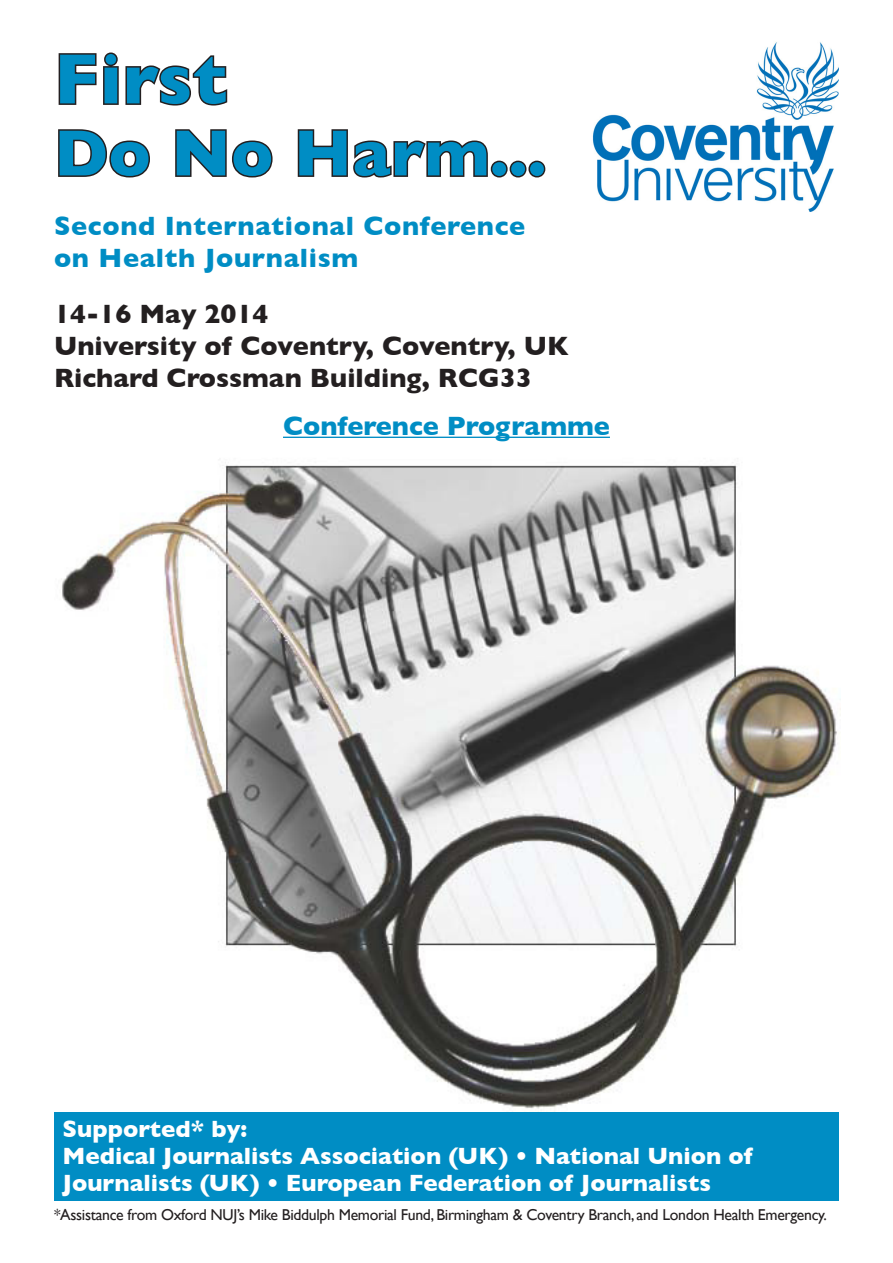
<style>
.page{position:relative;width:893px;height:1263px;background:#fff}
.page>*{position:absolute;margin:0;border:0;box-sizing:border-box;transform-origin:0 0}
.t1{font:700 72px "Gill Sans";letter-spacing:.015em;color:#008dc4}
.t2{font:700 66px "Gill Sans";letter-spacing:.005em;color:#008dc4}
.t3{font:700 27px "Gill Sans";color:#231f20}
.t4{font:700 27px/32.4px "Gill Sans";letter-spacing:.025em;color:#008dc4}
.t5{font:700 27px "Gill Sans";color:#008dc4}
.t6{font:700 24px/27px "Gill Sans";color:#fff}
.t7{font:15.75px "Gill Sans";letter-spacing:-.02em;color:#231f20}
</style>
<div class="page">
<img style="left:592px;top:42px;width:247px;height:170px">
<img style="left:61px;top:436px;width:776px;height:675px">
<svg style="left:58px;top:52px;width:170px;height:54px"></svg>
<svg style="left:58px;top:129px;width:92px;height:49px"></svg>
<svg style="left:175px;top:129px;width:98px;height:49px"></svg>
<svg style="left:297px;top:129px;width:249px;height:49px"></svg>
<div style="left:54px;top:1112px;width:785px;height:89px;background:#008dc4"></div>
<hr style="left:283px;top:437px;width:327px;height:1px;background:#008dc4">
<p class="t1" style="left:54px;top:37px;width:175px">First</p>
<p class="t2" style="left:54px;top:114px;width:494px">Do No Harm...</p>
<p class="t4" style="left:54px;top:210px;width:473px">Second International Conference on Health Journalism</p>
<p class="t3" style="left:54px;top:298px;width:216px">14-16 May 2014</p>
<p class="t3" style="left:54px;top:330px;width:516px">University of Coventry, Coventry, UK</p>
<p class="t3" style="left:54px;top:362px;width:479px">Richard Crossman Building, RCG33</p>
<p class="t5" style="left:283px;top:410px;width:328px">Conference Programme</p>
<p class="t6" style="left:63px;top:1115px;width:186px">Supported* by:</p>
<p class="t6" style="left:63px;top:1142px;width:692px">Medical Journalists Association (UK) • National Union of<br>Journalists (UK) • European Federation of Journalists</p>
<p class="t7" style="left:54px;top:1205px;width:774px">*Assistance from Oxford NUJ’s Mike Biddulph Memorial Fund, Birmingham &amp; Coventry Branch, and London Health Emergency.</p>
</div>
